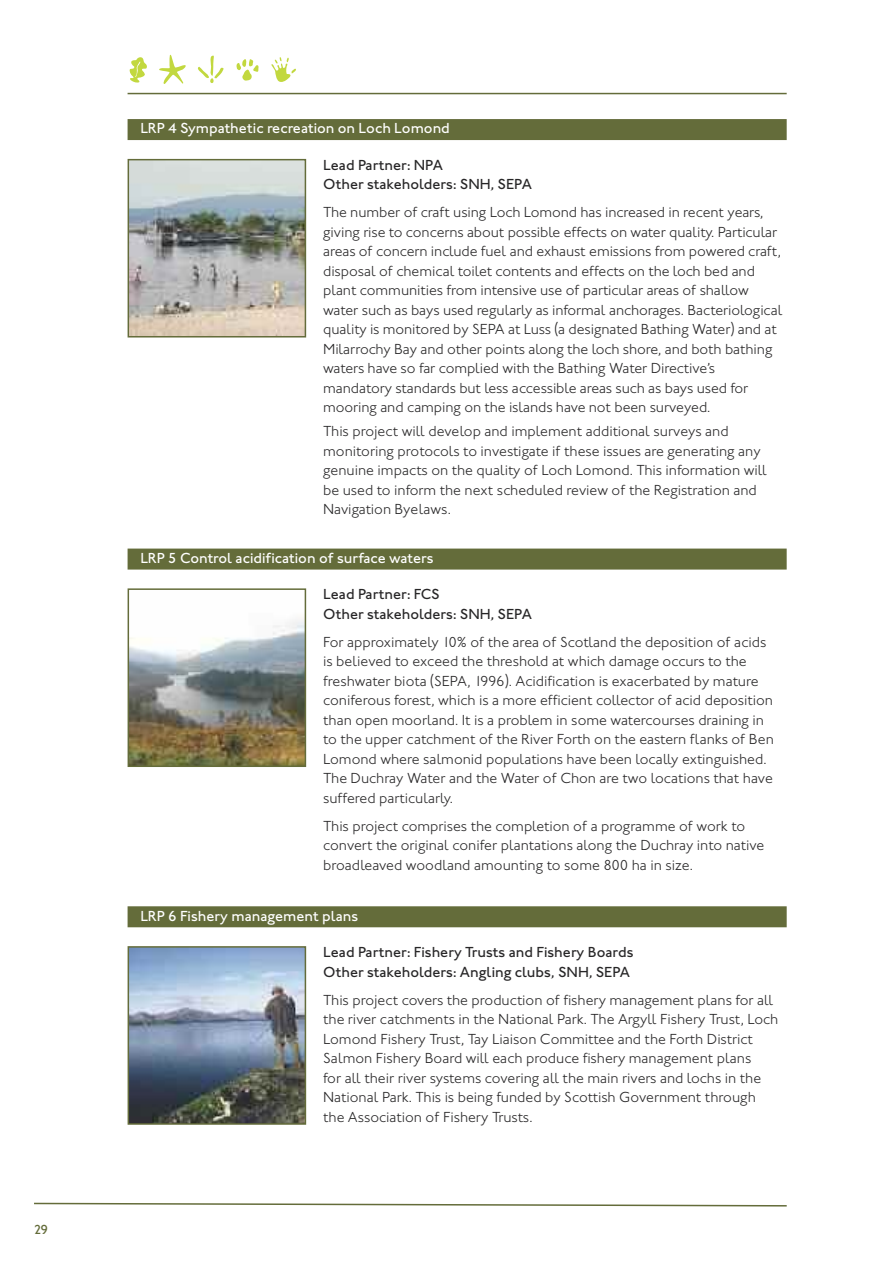
<style>
.page{position:relative;width:893px;height:1263px;background:#fff}
.page>*{position:absolute;margin:0;border:0;box-sizing:border-box;transform-origin:0 0}
.t1{font:300 15px/19.5px "Johnston ITC";letter-spacing:-.005em;color:#272627}
.t2{font:500 15px/19.5px "Johnston ITC";color:#272627}
.t3{font:500 15px "Johnston ITC";color:#fff}
.t4{font:500 13.5px "Johnston ITC";color:#646c3a}
</style>
<div class="page">
<svg style="left:34px;top:1202px;width:753px;height:5px"></svg>
<svg style="left:129px;top:57px;width:18px;height:26px"></svg>
<svg style="left:271px;top:57px;width:25px;height:25px"></svg>
<svg style="left:237px;top:59px;width:22px;height:22px"></svg>
<svg style="left:159px;top:55px;width:27px;height:29px"></svg>
<svg style="left:197px;top:55px;width:27px;height:28px"></svg>
<hr style="left:128px;top:93px;width:659px;height:1px;background:#646c3a">
<div style="left:128px;top:119px;width:659px;height:21px;background:#646c3a"></div>
<img style="left:131px;top:162px;width:172px;height:172px">
<div style="left:128px;top:159px;width:178px;height:178px;border:2px solid #646c3a"></div>
<div style="left:128px;top:549px;width:659px;height:21px;background:#646c3a"></div>
<img style="left:131px;top:620px;width:172px;height:144px">
<div style="left:128px;top:588px;width:178px;height:179px;border:2px solid #646c3a"></div>
<div style="left:128px;top:906px;width:659px;height:21px;background:#646c3a"></div>
<img style="left:131px;top:949px;width:172px;height:173px">
<div style="left:128px;top:946px;width:178px;height:179px;border:2px solid #646c3a"></div>
<p class="t4" style="left:34px;top:1225px;width:16px">29</p>
<p class="t3" style="left:140px;top:123px;width:311px">LRP 4 Sympathetic recreation on Loch Lomond</p>
<p class="t2" style="left:323px;top:157px;width:210px">Lead Partner: NPA<br>Other stakeholders: SNH, SEPA</p>
<p class="t1" style="left:323px;top:204px;width:461px">The number of craft using Loch Lomond has increased in recent years, giving rise to concerns about possible effects on water quality. Particular areas of concern include fuel and exhaust emissions from powered craft, disposal of chemical toilet contents and effects on the loch bed and plant communities from intensive use of particular areas of shallow water such as bays used regularly as informal anchorages. Bacteriological quality is monitored by SEPA at Luss (a designated Bathing Water) and at Milarrochy Bay and other points along the loch shore, and both bathing waters have so far complied with the Bathing Water Directive’s mandatory standards but less accessible areas such as bays used for mooring and camping on the islands have not been surveyed.</p>
<p class="t1" style="left:323px;top:423px;width:445px">This project will develop and implement additional surveys and monitoring protocols to investigate if these issues are generating any genuine impacts on the quality of Loch Lomond. This information will be used to inform the next scheduled review of the Registration and Navigation Byelaws.</p>
<p class="t3" style="left:140px;top:553px;width:295px">LRP 5 Control acidification of surface waters</p>
<p class="t2" style="left:323px;top:586px;width:210px">Lead Partner: FCS<br>Other stakeholders: SNH, SEPA</p>
<p class="t1" style="left:323px;top:634px;width:452px">For approximately 10% of the area of Scotland the deposition of acids is believed to exceed the threshold at which damage occurs to the freshwater biota (SEPA, 1996). Acidification is exacerbated by mature coniferous forest, which is a more efficient collector of acid deposition than open moorland. It is a problem in some watercourses draining in to the upper catchment of the River Forth on the eastern flanks of Ben Lomond where salmonid populations have been locally extinguished.<br>The Duchray Water and the Water of Chon are two locations that have suffered particularly.</p>
<p class="t1" style="left:323px;top:818px;width:443px">This project comprises the completion of a programme of work to convert the original conifer plantations along the Duchray into native broadleaved woodland amounting to some 800 ha in size.</p>
<p class="t3" style="left:140px;top:910px;width:220px">LRP 6 Fishery management plans</p>
<p class="t2" style="left:323px;top:944px;width:312px">Lead Partner: Fishery Trusts and Fishery Boards<br>Other stakeholders: Angling clubs, SNH, SEPA</p>
<p class="t1" style="left:323px;top:992px;width:457px">This project covers the production of fishery management plans for all the river catchments in the National Park. The Argyll Fishery Trust, Loch Lomond Fishery Trust, Tay Liaison Committee and the Forth District Salmon Fishery Board will each produce fishery management plans<br>for all their river systems covering all the main rivers and lochs in the National Park. This is being funded by Scottish Government through the Association of Fishery Trusts.</p>
</div>
